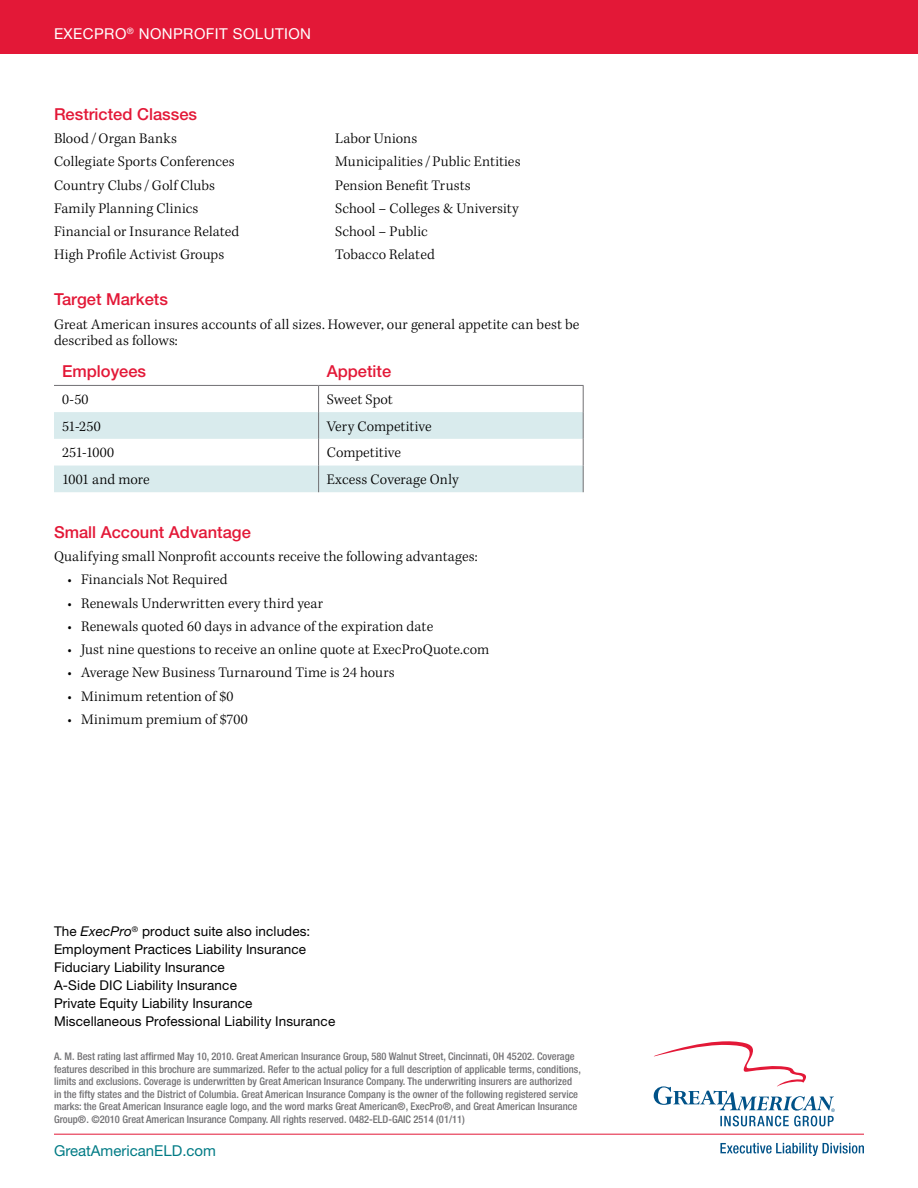
<style>
.page{position:relative;width:918px;height:1188px;background:#fff}
.page>*{position:absolute;margin:0;border:0;box-sizing:border-box;transform-origin:0 0}
.t1{font:500 16.5px "Helvetica Neue LT Std";color:#e31837}
.t2{font:300 15px/23.2px "Kepler Std";letter-spacing:.01em;color:#000}
.t3{font:15px "Helvetica Neue LT Std";letter-spacing:.03em;color:#fff}
.t4{font:15px "Helvetica Neue LT Std";color:#007b85}
.t5{font:13.5px/18px "Helvetica Neue LT Std";letter-spacing:.01em;color:#000}
.t6{font:500 condensed 10.5px/12.6px "Helvetica Neue LT Std";color:#717073}
.s1{font-style:italic}
</style>
<div class="page">
<div style="left:0;top:0;width:918px;height:54px;background:#e31837"></div>
<hr style="left:54px;top:1134px;width:810px;height:1px;background:#e31837">
<svg style="left:653px;top:1041px;width:182px;height:85px"></svg>
<svg style="left:720px;top:1143px;width:144px;height:13px"></svg>
<svg style="left:54px;top:386px;width:530px;height:106px"></svg>
<hr style="left:54px;top:385px;width:265px;height:1px;background:#717073">
<hr style="left:319px;top:385px;width:265px;height:1px;background:#717073">
<p class="t3" style="left:54px;top:25px;width:259px">ExecPro<sup>®</sup> nonprofit Solution</p>
<p class="t1" style="left:54px;top:104px;width:145px">Restricted Classes</p>
<p class="t2" style="left:54px;top:127px;width:187px">Blood/Organ Banks<br>Collegiate Sports Conferences<br>Country Clubs/Golf Clubs<br>Family Planning Clinics<br>Financial or Insurance Related<br>High Profile Activist Groups</p>
<p class="t2" style="left:335px;top:127px;width:187px">Labor Unions<br>Municipalities/Public Entities<br>Pension Benefit Trusts<br>School – Colleges &amp; University<br>School – Public<br>Tobacco Related</p>
<p class="t1" style="left:54px;top:290px;width:115px">Target Markets</p>
<p class="t2" style="left:54px;top:316px;width:527px;line-height:16.5px">Great American insures accounts of all sizes. However, our general appetite can best be described as follows:</p>
<p class="t1" style="left:62px;top:362px;width:86px">Employees</p>
<p class="t1" style="left:327px;top:362px;width:66px">Appetite</p>
<p class="t2" style="left:62px;top:388px;width:28px">0-50</p>
<p class="t2" style="left:327px;top:388px;width:68px">Sweet Spot</p>
<p class="t2" style="left:62px;top:415px;width:40px">51-250</p>
<p class="t2" style="left:327px;top:415px;width:107px">Very Competitive</p>
<p class="t2" style="left:62px;top:442px;width:54px">251-1000</p>
<p class="t2" style="left:327px;top:442px;width:76px">Competitive</p>
<p class="t2" style="left:62px;top:468px;width:89px">1001 and more</p>
<p class="t2" style="left:327px;top:468px;width:133px">Excess Coverage Only</p>
<p class="t1" style="left:54px;top:522px;width:198px">Small Account Advantage</p>
<p class="t2" style="left:54px;top:545px;width:425px">Qualifying small Nonprofit accounts receive the following advantages:</p>
<p class="t2" style="left:68px;top:569px;width:162px">• Financials Not Required</p>
<p class="t2" style="left:68px;top:592px;width:257px">• Renewals Underwritten every third year</p>
<p class="t2" style="left:68px;top:615px;width:367px">• Renewals quoted 60 days in advance of the expiration date</p>
<p class="t2" style="left:68px;top:638px;width:423px">• Just nine questions to receive an online quote at ExecProQuote.com</p>
<p class="t2" style="left:68px;top:662px;width:329px">• Average New Business Turnaround Time is 24 hours</p>
<p class="t2" style="left:68px;top:685px;width:168px">• Minimum retention of $0</p>
<p class="t2" style="left:68px;top:708px;width:182px">• Minimum premium of $700</p>
<p class="t5" style="left:54px;top:922px;width:283px">The <span class="s1">ExecPro</span><sup>®</sup> product suite also includes:<br>Employment Practices Liability I nsurance Fiduciary Liability I nsurance<br>A-Side DIC Liability I nsurance<br>Private Equity Liability I nsurance Miscellaneous Professional Liability I nsurance</p>
<p class="t6" style="left:54px;top:1050px;width:528px">A. M. Best rating last affirmed May 10, 2010. Great American Insurance Group, 580 Walnut Street, Cincinnati, OH 45202. Coverage features described in this brochure are summarized. Refer to the actual policy for a full description of applicable terms, conditions, limits and exclusions. Coverage is underwritten by Great American Insurance Company. The underwriting insurers are authorized in the fifty states and the District of Columbia. Great American Insurance Company is the owner of the following registered service marks: the Great American Insurance eagle logo, and the word marks Great American®, ExecPro®, and Great American Insurance Group®. ©2010 Great American Insurance Company. All rights reserved. 0482-ELD-GAIC 2514 (01/11)</p>
<p class="t4" style="left:54px;top:1142px;width:163px">GreatAmericanELD.com</p>
</div>
